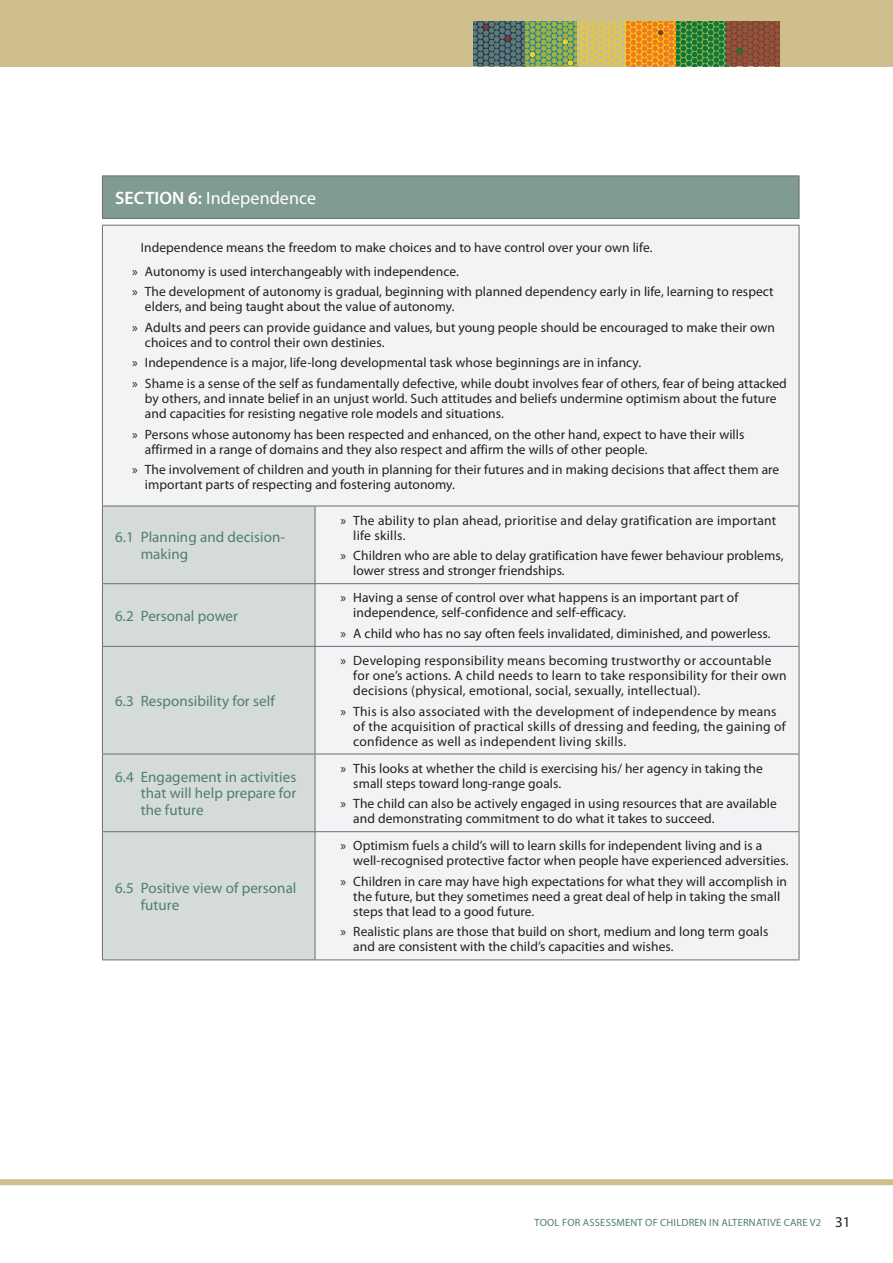
<style>
.page{position:relative;width:893px;height:1263px;background:#fff}
.page>*{position:absolute;margin:0;border:0;box-sizing:border-box;transform-origin:0 0}
.t1{font:18px "Myriad Pro";letter-spacing:.005em;color:#fff}
.t2{font:15px/16.5px "Myriad Pro";letter-spacing:.005em;color:#507d72}
.t3{font:13.5px/15px "Myriad Pro";letter-spacing:.005em;color:#231f20}
.t4{font:10.5px "Myriad Pro";letter-spacing:.02em;color:#507d72}
.s1{font-weight:600}
.s2{font-size:15px;color:#231f20}
</style>
<div class="page">
<div style="left:0;top:0;width:893px;height:66px;background:#cebf8d"></div>
<div style="left:0;top:1179px;width:893px;height:6px;background:#cebf8d"></div>
<svg style="left:473px;top:21px;width:307px;height:45px;background:#8c864b"></svg>
<div style="left:103px;top:177px;width:696px;height:41px;background:#809b93"></div>
<hr style="left:102px;top:176px;width:622px;height:1px;background:#6c6d70">
<hr style="left:102px;top:176px;width:1px;height:42px;background:#6c6d70">
<hr style="left:724px;top:176px;width:75px;height:1px;background:#6c6d70">
<hr style="left:799px;top:176px;width:1px;height:42px;background:#6c6d70">
<hr style="left:102px;top:218px;width:622px;height:1px;background:#6c6d70">
<hr style="left:724px;top:218px;width:75px;height:1px;background:#6c6d70">
<div style="left:103px;top:226px;width:696px;height:733px;background:#f2f3f4"></div>
<div style="left:103px;top:507px;width:212px;height:452px;background:#d4dbd8"></div>
<hr style="left:102px;top:225px;width:213px;height:1px;background:#6c6d70">
<hr style="left:102px;top:226px;width:1px;height:280px;background:#6c6d70">
<hr style="left:315px;top:225px;width:484px;height:1px;background:#6c6d70">
<hr style="left:799px;top:226px;width:1px;height:280px;background:#6c6d70">
<hr style="left:102px;top:506px;width:213px;height:1px;background:#6c6d70">
<hr style="left:102px;top:506px;width:1px;height:77px;background:#6c6d70">
<hr style="left:315px;top:506px;width:484px;height:1px;background:#6c6d70">
<hr style="left:315px;top:506px;width:1px;height:77px;background:#6c6d70">
<hr style="left:799px;top:506px;width:1px;height:77px;background:#6c6d70">
<hr style="left:102px;top:583px;width:213px;height:1px;background:#6c6d70">
<hr style="left:102px;top:584px;width:1px;height:62px;background:#6c6d70">
<hr style="left:315px;top:583px;width:484px;height:1px;background:#6c6d70">
<hr style="left:315px;top:584px;width:1px;height:62px;background:#6c6d70">
<hr style="left:799px;top:584px;width:1px;height:62px;background:#6c6d70">
<hr style="left:102px;top:646px;width:213px;height:1px;background:#6c6d70">
<hr style="left:102px;top:647px;width:1px;height:107px;background:#6c6d70">
<hr style="left:315px;top:646px;width:484px;height:1px;background:#6c6d70">
<hr style="left:315px;top:647px;width:1px;height:107px;background:#6c6d70">
<hr style="left:799px;top:647px;width:1px;height:107px;background:#6c6d70">
<hr style="left:102px;top:754px;width:213px;height:1px;background:#6c6d70">
<hr style="left:102px;top:754px;width:1px;height:77px;background:#6c6d70">
<hr style="left:315px;top:754px;width:484px;height:1px;background:#6c6d70">
<hr style="left:315px;top:754px;width:1px;height:77px;background:#6c6d70">
<hr style="left:799px;top:754px;width:1px;height:77px;background:#6c6d70">
<hr style="left:102px;top:831px;width:213px;height:1px;background:#6c6d70">
<hr style="left:102px;top:832px;width:1px;height:127px;background:#6c6d70">
<hr style="left:315px;top:831px;width:484px;height:1px;background:#6c6d70">
<hr style="left:315px;top:832px;width:1px;height:127px;background:#6c6d70">
<hr style="left:799px;top:832px;width:1px;height:127px;background:#6c6d70">
<hr style="left:102px;top:959px;width:213px;height:1px;background:#6c6d70">
<hr style="left:315px;top:959px;width:484px;height:1px;background:#6c6d70">
<h1 class="t1" style="left:115px;top:187px;width:203px"><span class="s1">SECTION 6:</span> Independence</h1>
<p class="t3" style="left:132px;top:236px;width:522px;line-height:23.5px;text-indent:9px">Independence means the freedom to make choices and to have control over your own life. » Autonomy is used interchangeably with independence.</p>
<p class="t3" style="left:145px;top:284px;width:630px;text-indent:-13px">» The development of autonomy is gradual, beginning with planned dependency early in life, learning to respect elders, and being taught about the value of autonomy.</p>
<p class="t3" style="left:145px;top:320px;width:631px;text-indent:-13px">» Adults and peers can provide guidance and values, but young people should be encouraged to make their own choices and to control their own destinies.</p>
<p class="t3" style="left:132px;top:352px;width:656px;line-height:20.5px">» Independence is a major, life-long developmental task whose beginnings are in infancy.<br>» Shame is a sense of the self as fundamentally defective, while doubt involves fear of others, fear of being attacked</p>
<p class="t3" style="left:145px;top:391px;width:633px">by others, and innate belief in an unjust world. Such attitudes and beliefs undermine optimism about the future and capacities for resisting negative role models and situations.</p>
<p class="t3" style="left:145px;top:426px;width:601px;text-indent:-13px">» Persons whose autonomy has been respected and enhanced, on the other hand, expect to have their wills affirmed in a range of domains and they also respect and affirm the wills of other people.</p>
<p class="t3" style="left:145px;top:462px;width:636px;text-indent:-13px">» The involvement of children and youth in planning for their futures and in making decisions that affect them are important parts of respecting and fostering autonomy.</p>
<p class="t2" style="left:141px;top:529px;width:146px;text-indent:-26px">6.1 Planning and decision&shy;making</p>
<p class="t3" style="left:353px;top:512px;width:425px;text-indent:-13px">» The ability to plan ahead, prioritise and delay gratification are important life skills.</p>
<p class="t3" style="left:353px;top:548px;width:432px;text-indent:-13px">» Children who are able to delay gratification have fewer behaviour problems, lower stress and stronger friendships.</p>
<p class="t2" style="left:115px;top:607px;width:124px">6.2 Personal power</p>
<p class="t2" style="left:115px;top:692px;width:161px">6.3 Responsibility for self</p>
<p class="t3" style="left:353px;top:590px;width:386px;text-indent:-13px">» Having a sense of control over what happens is an important part of independence, self-confidence and self-efficacy.</p>
<p class="t3" style="left:341px;top:626px;width:432px">» A child who has no say often feels invalidated, diminished, and powerless.</p>
<p class="t3" style="left:353px;top:653px;width:435px;text-indent:-13px">» Developing responsibility means becoming trustworthy or accountable for one’s actions. A child needs to learn to take responsibility for their own decisions (physical, emotional, social, sexually, intellectual).</p>
<p class="t3" style="left:353px;top:703px;width:434px;text-indent:-13px">» This is also associated with the development of independence by means of the acquisition of practical skills of dressing and feeding, the gaining of confidence as well as independent living skills.</p>
<p class="t2" style="left:141px;top:768px;width:157px;text-align:justify;text-indent:-26px">6.4 Engagement in activities that will help prepare for the future</p>
<p class="t3" style="left:353px;top:760px;width:411px;text-indent:-13px">» This looks at whether the child is exercising his/ her agency in taking the small steps toward long-range goals.</p>
<p class="t3" style="left:353px;top:796px;width:425px;text-indent:-13px">» The child can also be actively engaged in using resources that are available and demonstrating commitment to do what it takes to succeed.</p>
<p class="t2" style="left:141px;top:880px;width:157px;text-indent:-26px">6.5 Positive view of personal future</p>
<p class="t3" style="left:353px;top:838px;width:437px;text-indent:-13px">» Optimism fuels a child’s will to learn skills for independent living and is a well-recognised protective factor when people have experienced adversities.</p>
<p class="t3" style="left:353px;top:874px;width:435px;text-indent:-13px">» Children in care may have high expectations for what they will accomplish in the future, but they sometimes need a great deal of help in taking the small steps that lead to a good future.</p>
<p class="t3" style="left:353px;top:924px;width:417px;text-indent:-13px">» Realistic plans are those that build on short, medium and long term goals and are consistent with the child’s capacities and wishes.</p>
<p class="t4" style="left:535px;top:1215px;width:317px">TOOL FOR ASSESSMENT OF CHILDREN IN ALTERNATIVE CARE V2 <span class="s2">31</span></p>
</div>
